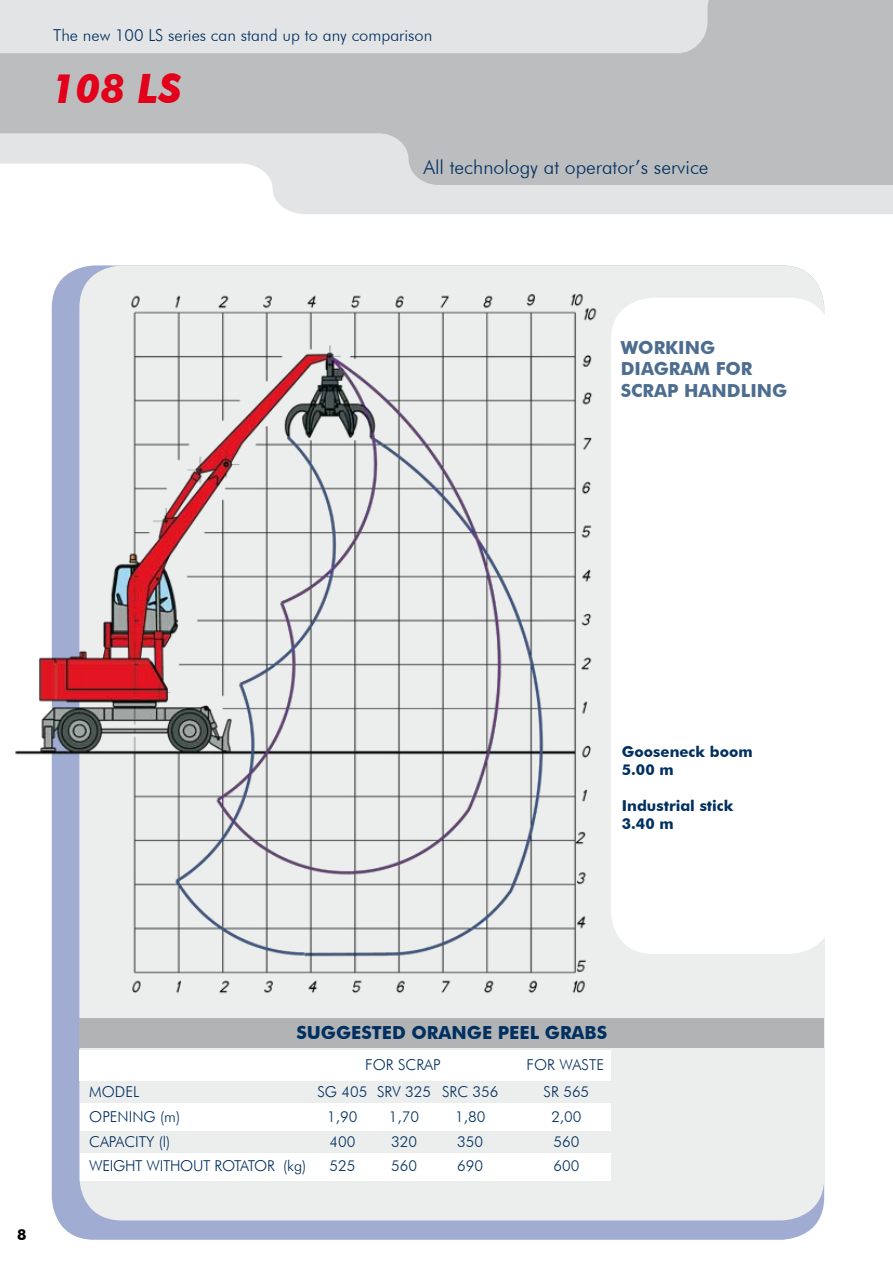
<style>
.page{position:relative;width:893px;height:1263px;background:#fff}
.page>*{position:absolute;margin:0;border:0;box-sizing:border-box;transform-origin:0 0}
.t1{font:italic 700 40.5px "Futura BT";color:#e2001a}
.t2{font:300 19.5px "Futura BT";color:#002f60}
.t3{font:700 18px/21.6px "Futura BT";color:#4d6d90}
.t4{font:700 18px "Futura BT";color:#002f60}
.t5{font:300 16.5px "Futura BT";color:#002f60}
.t6{font:300 15px/24.8px "Futura BT";color:#002f60;text-align:center}
.t7{font:700 15px/18px "Futura BT";color:#002f60}
.t8{font:700 15px "Futura BT";color:#000}
</style>
<div class="page">
<div style="left:52px;top:265px;width:772px;height:975px;background:#a0acd1;border-radius:43px"></div>
<div style="left:79px;top:265px;width:745px;height:955px;background:#eceded;border-radius:43px"></div>
<div style="left:611px;top:298px;width:221px;height:656px;background:#fff;border-radius:43px"></div>
<img style="left:15px;top:289px;width:582px;height:712px">
<div style="left:79px;top:1018px;width:745px;height:30px;background:#b1b3b4"></div>
<div style="left:80px;top:1103px;width:531px;height:28px;background:#fff"></div>
<div style="left:80px;top:1153px;width:531px;height:28px;background:#fff"></div>
<div style="left:79px;top:1050px;width:532px;height:30px;background:#fff"></div>
<div style="left:272px;top:185px;width:621px;height:29px;background:#e3e4e5"></div>
<svg style="left:0;top:0;width:893px;height:185px;background:#cacbcd"></svg>
<p class="t5" style="left:53px;top:25px;width:381px">The new 100 LS series can stand up to any comparison</p>
<h1 class="t1" style="left:51px;top:64px;width:132px">108 LS</h1>
<h2 class="t2" style="left:423px;top:155px;width:287px">All technology at operator’s service</h2>
<p class="t3" style="left:621px;top:337px;width:71px">WORKING<br>DIAGRAM</p>
<p class="t3" style="left:716px;top:358px;width:24px">FOR</p>
<p class="t3" style="left:621px;top:380px;width:13px">SCRAP</p>
<p class="t3" style="left:684px;top:380px;width:14px">HANDLING</p>
<p class="t7" style="left:622px;top:743px;width:132px">GOOSENECK BOOM<br>5.00 M</p>
<p class="t7" style="left:622px;top:797px;width:113px">INDUSTRIAL STICK<br>3.40 M</p>
<p class="t8" style="left:17px;top:1225px;width:11px">8</p>
<p class="t4" style="left:296px;top:1022px;width:24px">SUGGESTED</p>
<p class="t4" style="left:412px;top:1022px;width:29px">ORANGE</p>
<p class="t4" style="left:498px;top:1022px;width:11px">PEEL</p>
<p class="t4" style="left:545px;top:1022px;width:64px">GRABS</p>
<p class="t6" style="left:89px;top:1079px;width:92px;text-align:left">Model<br>Openi ng (m)<br>Capacity (l)<br>Weight without</p>
<p class="t6" style="left:214px;top:1153px;width:10px">rotator</p>
<p class="t6" style="left:283px;top:1153px;width:25px">(kg)</p>
<p class="t6" style="left:365px;top:1052px;width:77px">For scrap</p>
<p class="t6" style="left:526px;top:1052px;width:43px">For waste</p>
<p class="t6" style="left:317px;top:1079px;width:51px">SG 405<br>1,90<br>400<br>525</p>
<p class="t6" style="left:377px;top:1079px;width:55px">SRV 325<br>1,70<br>320<br>560</p>
<p class="t6" style="left:442px;top:1079px;width:58px">SRC 356<br>1,80<br>350<br>690</p>
<p class="t6" style="left:544px;top:1079px;width:47px">SR 565<br>2,00<br>560<br>600</p>
</div>
